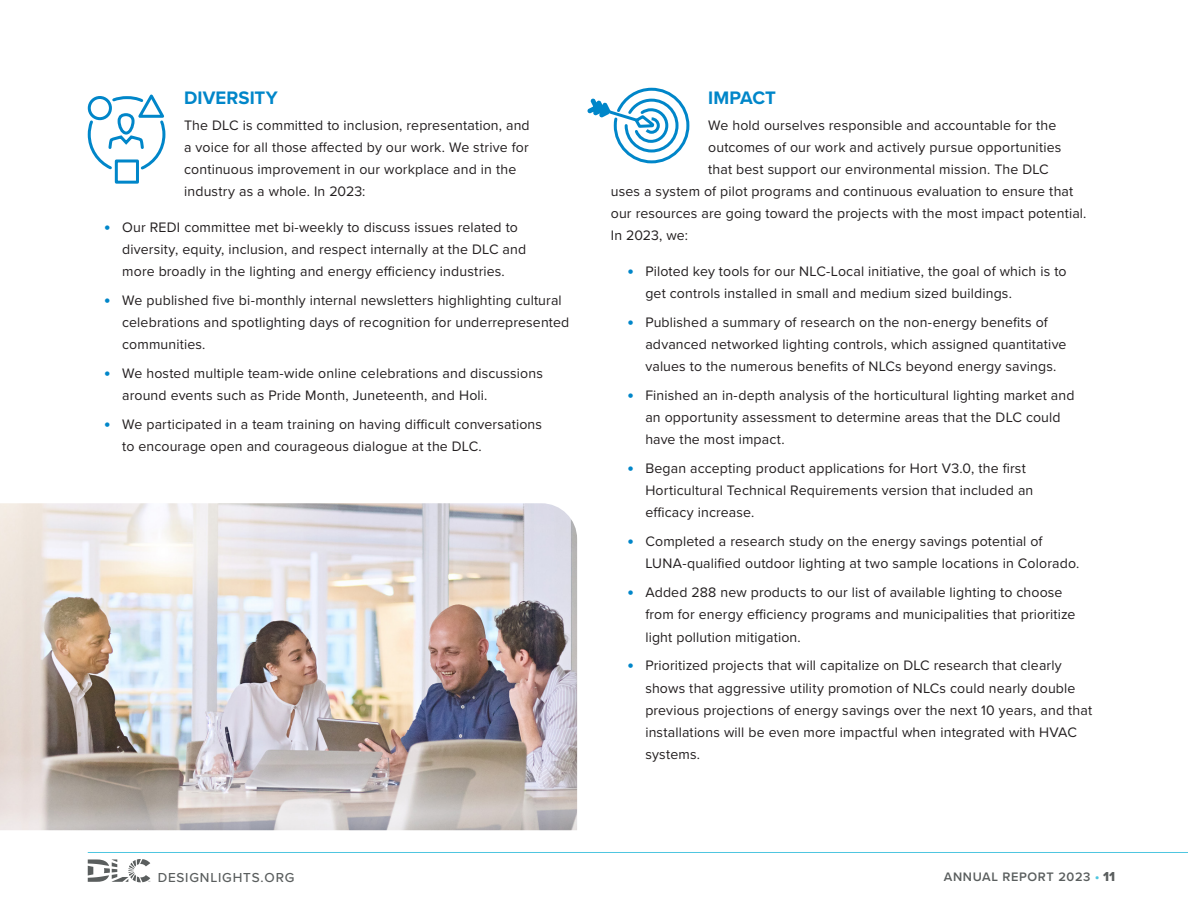
<style>
.page{position:relative;width:1188px;height:918px;background:#fff}
.page>*{position:absolute;margin:0;border:0;box-sizing:border-box;transform-origin:0 0}
.subhd1{font:700 18.75px "Proxima Nova";letter-spacing:.005em;color:#0086c9}
.bullet{font:14.25px/22.2px "Proxima Nova";letter-spacing:.01em;color:#231f20}
.btxt{font:14.25px/22.2px "Proxima Nova";letter-spacing:.01em;color:#231f20}
.t1{font:500 13.5px "Proxima Nova";letter-spacing:.06em;color:#5a5e5e}
.t2{font:600 12.75px "Proxima Nova";letter-spacing:.05em;color:#5a5e5e}
.s1{font-family:"Proxima Nova Extrabld";font-size:18px;color:#0086c9}
.s2{font-size:13.5px;color:#4fc6e0}
.s3{font-family:"Proxima Nova Extrabld";font-weight:400;font-size:13.5px}
</style>
<div class="page">
<hr style="left:88px;top:852px;width:1100px;height:1px;background:#4fc6e0">
<img style="left:0;top:503px;width:577px;height:327px">
<svg style="left:88px;top:859px;width:62px;height:23px"></svg>
<div style="left:115px;top:159px;width:24px;height:25px;border:3px solid #0086c9"></div>
<svg style="left:87px;top:94px;width:79px;height:78px"></svg>
<svg style="left:587px;top:87px;width:103px;height:77px"></svg>
<p class="subhd1" style="left:184px;top:84px;width:95px">DIVERSITY</p>
<p class="btxt" style="left:184px;top:113px;width:347px">The DLC is committed to inclusion, representation, and a voice for all those affected by our work. We strive for continuous improvement in our workplace and in the industry as a whole. In 2023:</p>
<p class="bullet" style="left:122px;top:215px;width:405px;text-indent:-18px"><span class="s1">•</span> Our REDI committee met bi-weekly to discuss issues related to diversity, equity, inclusion, and respect internally at the DLC and more broadly in the lighting and energy efficiency industries.</p>
<p class="bullet" style="left:122px;top:288px;width:449px;text-indent:-18px"><span class="s1">•</span> We published five bi-monthly internal newsletters highlighting cultural celebrations and spotlighting days of recognition for underrepresented communities.</p>
<p class="bullet" style="left:122px;top:361px;width:422px;text-indent:-18px"><span class="s1">•</span> We hosted multiple team-wide online celebrations and discussions around events such as Pride Month, Juneteenth, and Holi.</p>
<p class="bullet" style="left:122px;top:412px;width:421px;text-indent:-18px"><span class="s1">•</span> We participated in a team training on having difficult conversations to encourage open and courageous dialogue at the DLC.</p>
<p class="subhd1" style="left:708px;top:84px;width:69px">IMPACT</p>
<p class="btxt" style="left:708px;top:113px;width:350px">We hold ourselves responsible and accountable for the</p>
<p class="btxt" style="left:708px;top:135px;width:355px">outcomes of our work and actively pursue opportunities</p>
<p class="btxt" style="left:708px;top:157px;width:342px">that best support our environmental mission. The DLC</p>
<p class="btxt" style="left:611px;top:180px;width:464px">uses a system of pilot programs and continuous evaluation to ensure that</p>
<p class="btxt" style="left:611px;top:202px;width:477px">our resources are going toward the projects with the most impact potential.</p>
<p class="btxt" style="left:611px;top:224px;width:79px">In 2023, we:</p>
<p class="bullet" style="left:645px;top:259px;width:423px;text-indent:-18px"><span class="s1">•</span> Piloted key tools for our NLC-Local initiative, the goal of which is to get controls installed in small and medium sized buildings.</p>
<p class="bullet" style="left:645px;top:310px;width:423px;text-indent:-18px"><span class="s1">•</span> Published a summary of research on the non-energy benefits of advanced networked lighting controls, which assigned quantitative values to the numerous benefits of NLCs beyond energy savings.</p>
<p class="bullet" style="left:645px;top:384px;width:431px;text-indent:-18px"><span class="s1">•</span> Finished an in-depth analysis of the horticultural lighting market and an opportunity assessment to determine areas that the DLC could have the most impact.</p>
<p class="bullet" style="left:645px;top:457px;width:390px;text-indent:-18px"><span class="s1">•</span> Began accepting product applications for Hort V3.0, the first<br>Horticultural Technical Requirements version that included an efficacy increase.</p>
<p class="bullet" style="left:645px;top:530px;width:435px;text-indent:-18px"><span class="s1">•</span> Completed a research study on the energy savings potential of<br>LUNA-qualified outdoor lighting at two sample locations in Colorado.</p>
<p class="bullet" style="left:645px;top:581px;width:432px;text-indent:-18px"><span class="s1">•</span> Added 288 new products to our list of available lighting to choose from for energy efficiency programs and municipalities that prioritize light pollution mitigation.</p>
<p class="bullet" style="left:645px;top:654px;width:448px;text-indent:-18px"><span class="s1">•</span> Prioritized projects that will capitalize on DLC research that clearly shows that aggressive utility promotion of NLCs could nearly double previous projections of energy savings over the next 10 years, and that installations will be even more impactful when integrated with HVAC systems.</p>
<p class="t1" style="left:158px;top:867px;width:138px">DESIGNLIGHTS.ORG</p>
<p class="t2" style="left:944px;top:867px;width:173px">ANNUAL REPORT 2023 <span class="s2">•</span> <span class="s3">11</span></p>
</div>
